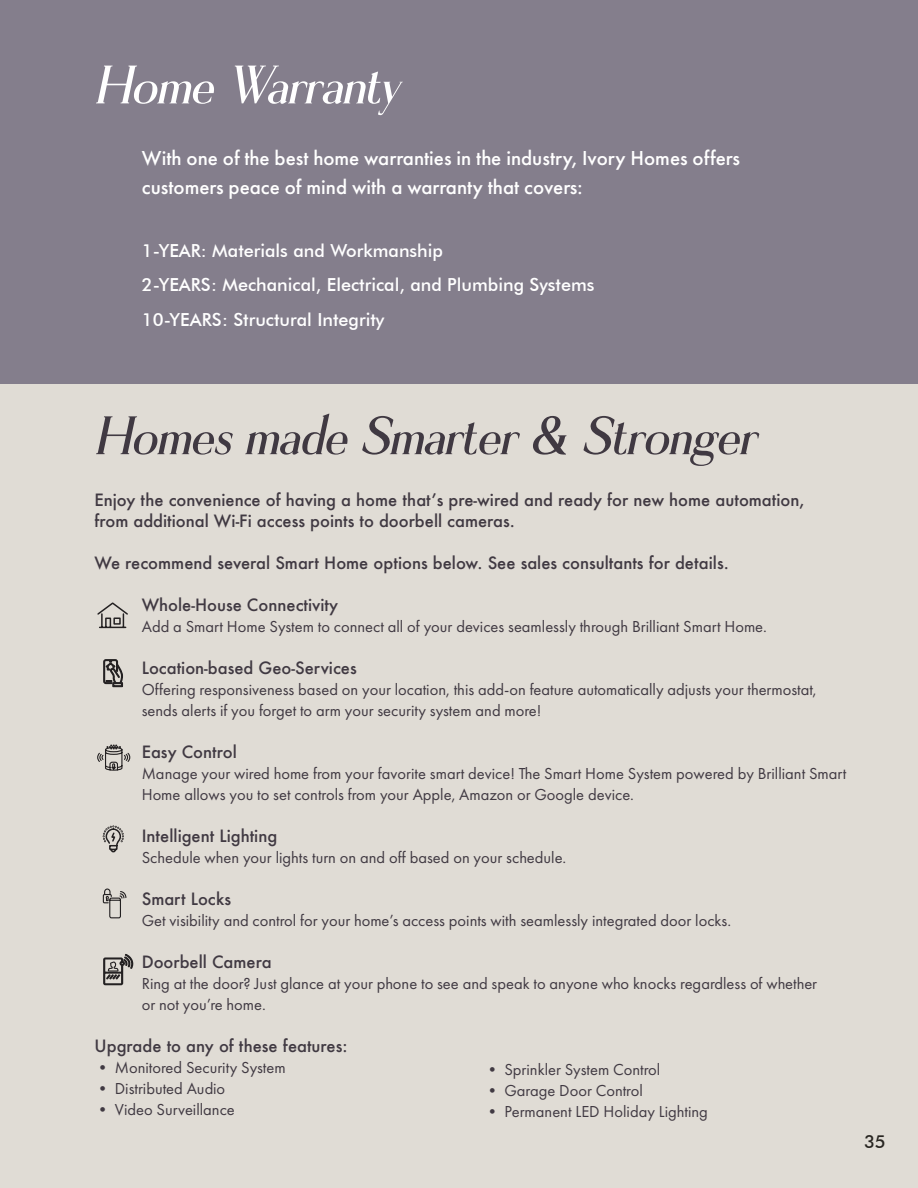
<style>
.page{position:relative;width:918px;height:1188px;background:#e0dcd5}
.page>*{position:absolute;margin:0;border:0;box-sizing:border-box;transform-origin:0 0}
.t1{font:italic 54px "Demila";color:#403942}
.t2{font:italic 54px "Demila";color:#fff}
.t3{font:500 21px/28.5px "Futura PT";color:#fff}
.t4{font:500 18px/34.5px "Futura BT";color:#fff}
.t5{font:500 18px "Futura BT";color:#000}
.t6{font:16.5px/21px "Futura PT";color:#403942}
.t7{font:500 16.5px/21px "Futura";color:#403942}
.t8{font:16.5px "Futura PT";color:#413a43}
.t9{font:16.5px "Futura PT";color:#403941}
.s1{color:#403942}
</style>
<div class="page">
<div style="left:0;top:0;width:918px;height:383px;background:#847e8c"></div>
<svg style="left:97px;top:602px;width:31px;height:27px"></svg>
<svg style="left:97px;top:744px;width:34px;height:27px"></svg>
<div style="left:112px;top:682px;width:11px;height:5px;border:1px solid #242122"></div>
<svg style="left:103px;top:659px;width:20px;height:27px"></svg>
<svg style="left:102px;top:825px;width:22px;height:28px"></svg>
<svg style="left:103px;top:954px;width:31px;height:32px"></svg>
<svg style="left:102px;top:888px;width:25px;height:31px"></svg>
<h1 class="t2" style="left:94px;top:55px;width:306px">Home Warranty</h1>
<p class="t3" style="left:142px;top:144px;width:600px">With one of the best home warranties in the industry, Ivory Homes offers customers peace of mind with a warranty that covers:</p>
<p class="t4" style="left:142px;top:233px;width:454px">1-YEAR: Materials and Workmanship<br>2-YEARS: Mechanical, Electrical, and Plumbing Systems<br>10-YEARS: Structural Integrity</p>
<h1 class="t1" style="left:94px;top:406px;width:662px">Homes made Smarter &amp; Stronger</h1>
<p class="t7" style="left:94px;top:489px;width:712px">Enjoy the convenience of having a home that’s pre-wired and ready for new home automation, from additional Wi-Fi access points to doorbell cameras.</p>
<p class="t7" style="left:94px;top:552px;width:636px">We recommend several Smart Home options below. See sales consultants for details.</p>
<p class="t7" style="left:142px;top:594px;width:198px">Whole-House Connectivity</p>
<p class="t6" style="left:142px;top:616px;width:627px">Add a Smart Home System to connect all of your devices seamlessly through Brilliant Smart Home.</p>
<p class="t7" style="left:142px;top:657px;width:217px">Location-based Geo-Services</p>
<p class="t6" style="left:142px;top:679px;width:677px">Offering responsiveness based on your location, this add-on feature automatically adjusts your thermostat, sends alerts if you forget to arm your security system and more!</p>
<p class="t7" style="left:142px;top:741px;width:97px">Easy Control</p>
<p class="t6" style="left:142px;top:763px;width:706px">Manage your wired home from your favorite smart device! The Smart Home System powered by Brilliant Smart<br>Home allows you to set controls from your Apple, Amazon or Google device.</p>
<p class="t7" style="left:142px;top:825px;width:137px">Intelligent Lighting</p>
<p class="t6" style="left:142px;top:847px;width:426px">Schedule when your lights turn on and off based on your schedule.</p>
<p class="t7" style="left:142px;top:888px;width:91px">Smart Locks</p>
<p class="t6" style="left:142px;top:910px;width:591px">Get visibility and control for your home’s access points with seamlessly integrated door locks.</p>
<p class="t7" style="left:142px;top:951px;width:131px">Doorbell Camera</p>
<p class="t6" style="left:142px;top:973px;width:677px">Ring at the door? Just glance at your phone to see and speak to anyone who knocks regardless of whether or not you’re home.</p>
<p class="t7" style="left:94px;top:1035px;width:255px">Upgrade to any of these features:</p>
<p class="t6" style="left:94px;top:1057px;width:193px">• Monitored Security System</p>
<p class="t9" style="left:94px;top:1079px;width:132px"><span class="s1">•</span> Distributed <span class="s1">Audio</span></p>
<p class="t6" style="left:94px;top:1099px;width:142px">• Video Surveillance</p>
<p class="t8" style="left:484px;top:1059px;width:178px">• Sprinkler System Control</p>
<p class="t8" style="left:484px;top:1080px;width:160px">• Garage Door Control</p>
<p class="t8" style="left:484px;top:1101px;width:225px">• Permanent LED Holiday Lighting</p>
<p class="t5" style="left:864px;top:1130px;width:23px">35</p>
</div>
